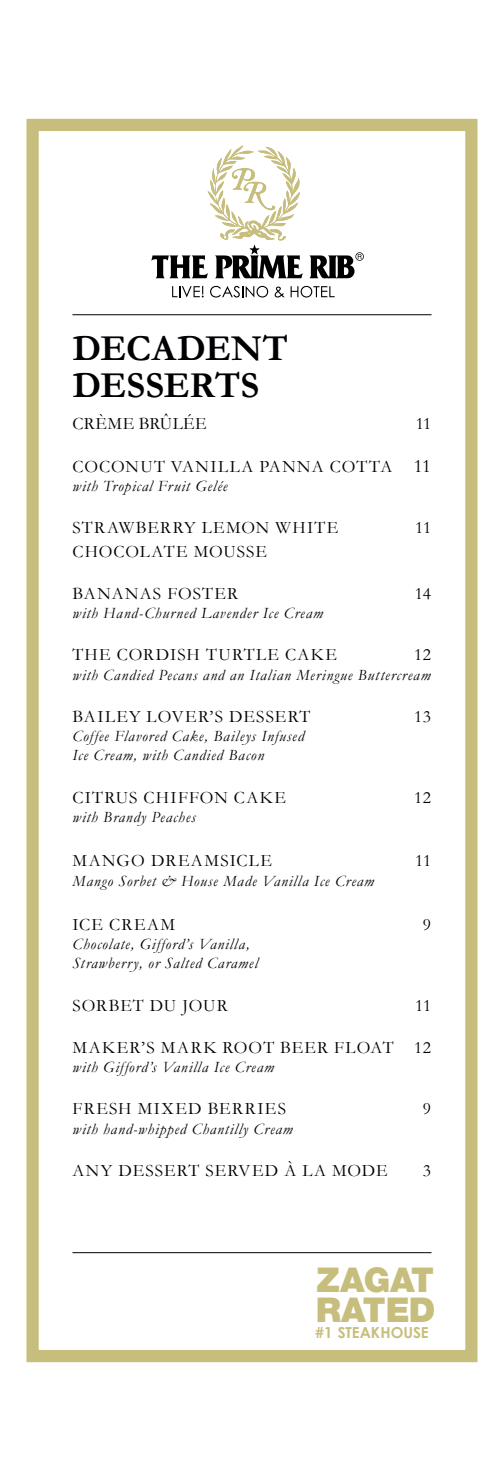
<style>
.page{position:relative;width:504px;height:1481px;background:#fff}
.page>*{position:absolute;margin:0;border:0;box-sizing:border-box;transform-origin:0 0}
.t1{font:700 36.75px/36.8px "Garamond";color:#000104}
.t2{font:900 34.12px/29.6px "Helvetica Neue LT Std";letter-spacing:-.015em;color:#c7be7d}
.t3{font:17.5px "Garamond";letter-spacing:.07em;color:#000104}
.t4{font:17.5px "Garamond";letter-spacing:.05em;color:#000104}
.t5{font:17.5px "Garamond";letter-spacing:.04em;color:#000104}
.t6{font:17.5px "Garamond";letter-spacing:.03em;color:#000104}
.t7{font:italic 15.75px/19.2px "Garamond";letter-spacing:.06em;color:#000104}
.t8{font:700 15.22px "Century Gothic";color:#c7be7d}
.s1{font-size:19.07px}
</style>
<div class="page">
<div style="left:26px;top:119px;width:452px;height:1243px;border:12px solid #c7be7d"></div>
<svg style="left:309px;top:252px;width:55px;height:26px"></svg>
<svg style="left:172px;top:286px;width:32px;height:11px"></svg>
<svg style="left:210px;top:286px;width:58px;height:11px"></svg>
<svg style="left:275px;top:286px;width:10px;height:11px"></svg>
<svg style="left:291px;top:286px;width:44px;height:11px"></svg>
<svg style="left:151px;top:145px;width:152px;height:134px"></svg>
<hr style="left:72px;top:314px;width:360px;height:1px;background:#000104">
<hr style="left:72px;top:1252px;width:360px;height:1px;background:#000104">
<h1 class="t1" style="left:72px;top:329px;width:217px">DECADENT<br>DESSERTS</h1>
<p class="t6" style="left:72px;top:413px;width:136px">CRÈME BRÛLÉE</p>
<p class="t3" style="left:416px;top:413px;width:17px">11</p>
<p class="t3" style="left:72px;top:456px;width:360px">COCONUT VANILLA PANNA COTTA <span class="s1">11</span></p>
<p class="t7" style="left:72px;top:476px;width:157px">with Tropical Fruit Gelée</p>
<p class="t3" style="left:72px;top:517px;width:267px">STRAWBERRY LEMON WHITE</p>
<p class="t3" style="left:415px;top:517px;width:18px">11</p>
<p class="t4" style="left:72px;top:540px;width:196px">CHOCOLATE MOUSSE</p>
<p class="t3" style="left:72px;top:583px;width:167px">BANANAS FOSTER</p>
<p class="t3" style="left:415px;top:583px;width:18px">14</p>
<p class="t7" style="left:72px;top:603px;width:252px">with Hand-Churned Lavender Ice Cream</p>
<p class="t3" style="left:72px;top:644px;width:266px">THE CORDISH TURTLE CAKE</p>
<p class="t3" style="left:414px;top:644px;width:19px">12</p>
<p class="t7" style="left:72px;top:665px;width:360px">with Candied Pecans and an Italian Meringue Buttercream</p>
<p class="t3" style="left:72px;top:706px;width:239px">BAILEY LOVER’S DESSERT</p>
<p class="t3" style="left:414px;top:706px;width:18px">13</p>
<p class="t7" style="left:72px;top:726px;width:233px">Coffee Flavored Cake, Baileys Infused<br>Ice Cream, with Candied Bacon</p>
<p class="t3" style="left:72px;top:787px;width:215px">CITRUS CHIFFON CAKE</p>
<p class="t3" style="left:414px;top:787px;width:19px">12</p>
<p class="t7" style="left:72px;top:807px;width:125px">with Brandy Peaches</p>
<p class="t3" style="left:72px;top:850px;width:201px">MANGO DREAMSICLE</p>
<p class="t3" style="left:415px;top:850px;width:18px">11</p>
<p class="t7" style="left:72px;top:870px;width:303px">Mango Sorbet &amp; House Made Vanilla Ice Cream</p>
<p class="t3" style="left:72px;top:913px;width:104px">ICE CREAM</p>
<p class="t3" style="left:423px;top:913px;width:10px">9</p>
<p class="t7" style="left:72px;top:934px;width:187px">Chocolate, Gifford’s Vanilla,<br>Strawberry, or Salted Caramel</p>
<p class="t5" style="left:72px;top:994px;width:157px">SORBET DU JOUR</p>
<p class="t3" style="left:415px;top:994px;width:18px">11</p>
<p class="t3" style="left:72px;top:1037px;width:360px">MAKER’S MARK ROOT BEER FLOAT 12</p>
<p class="t7" style="left:72px;top:1057px;width:203px">with Gifford’s Vanilla Ice Cream</p>
<p class="t3" style="left:72px;top:1098px;width:215px">FRESH MIXED BERRIES</p>
<p class="t3" style="left:423px;top:1098px;width:10px">9</p>
<p class="t7" style="left:72px;top:1118px;width:222px">with hand-whipped Chantilly Cream</p>
<p class="t3" style="left:72px;top:1160px;width:317px">ANY DESSERT SERVED À LA MODE</p>
<p class="t3" style="left:423px;top:1160px;width:10px">3</p>
<h2 class="t2" style="left:316px;top:1265px;width:121px">ZAGAT<br>RATED</h2>
<p class="t8" style="left:315px;top:1322px;width:115px">#1 STEAKHOUSE</p>
</div>
